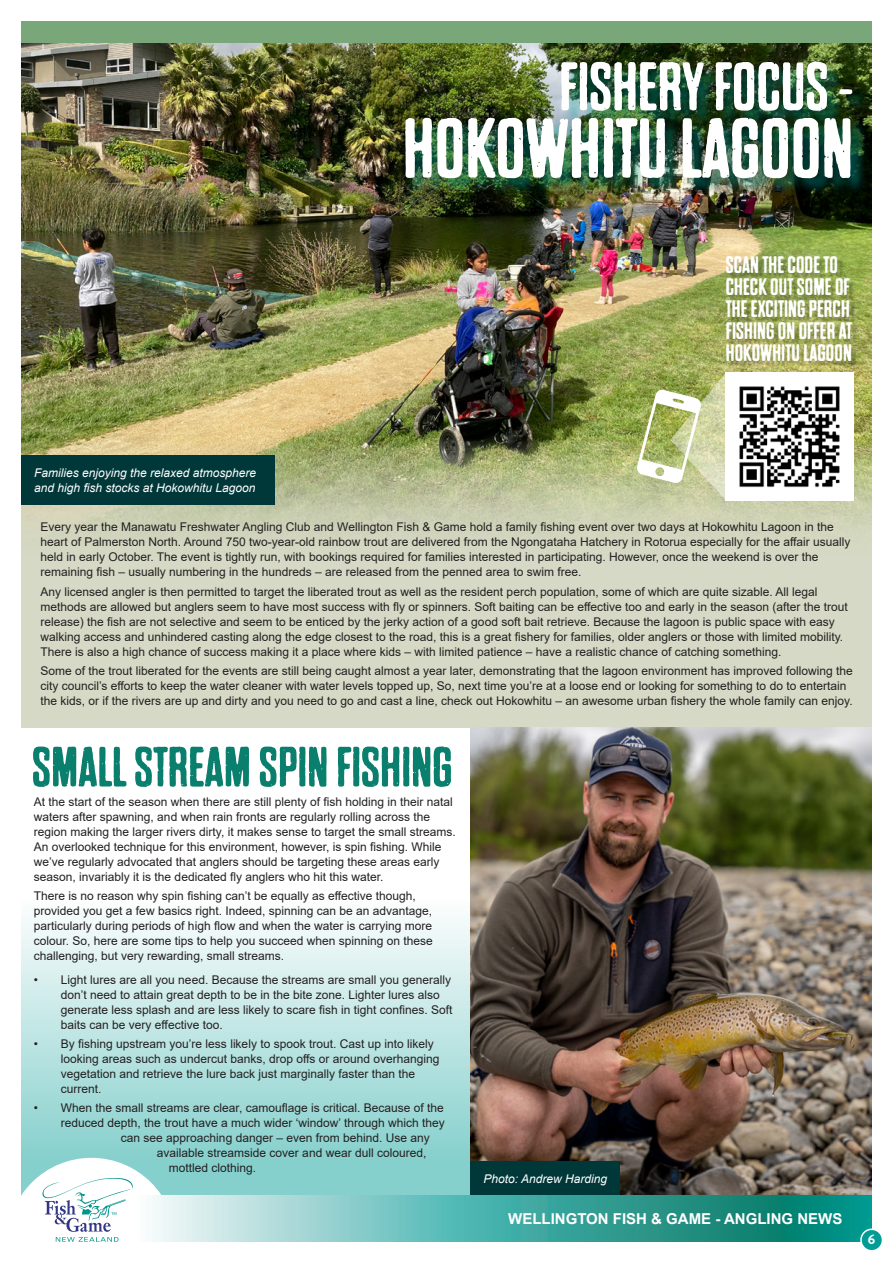
<style>
.page{position:relative;width:893px;height:1263px;background:#fff}
.page>*{position:absolute;margin:0;border:0;box-sizing:border-box;transform-origin:0 0}
.t1{font:85.5px "Dharma Gothic P";color:#fff}
.t2{font:69px "Dharma Gothic P";color:#fff}
.t3{font:57px "Dharma Gothic P";color:#0a7f6d}
.t4{font:24px/21.9px "Dharma Gothic P";color:#fff}
.t5{font:700 15px "Arial";color:#fff}
.t6{font:13.5px "Meta Bold LF";color:#fff}
.t7{font:12px/15px "Arial";color:#231f20}
.photo_quote{font:italic 12px/15px "Arial";color:#fff}
</style>
<div class="page">
<div style="left:21px;top:32px;width:851px;height:695px;background:#d6d9c5"></div>
<img style="left:21px;top:43px;width:851px;height:494px">
<div style="left:21px;top:898px;width:851px;height:303px;background:linear-gradient(to bottom,#fcfdfd,#77cac6)"></div>
<div style="left:21px;top:455px;width:253px;height:49px;background:#00383a"></div>
<div style="left:405px;top:63px;width:463px;height:132px;background:#009c95;opacity:.44"></div>
<div style="left:728px;top:259px;width:131px;height:108px;background:#231f20;opacity:.3"></div>
<img style="left:726px;top:373px;width:128px;height:127px">
<svg style="left:636px;top:373px;width:90px;height:127px;background:#bfc790"></svg>
<img style="left:471px;top:727px;width:401px;height:469px">
<div style="left:471px;top:1161px;width:149px;height:35px;background:#00383a"></div>
<div style="left:21px;top:21px;width:851px;height:22px;background:#7aa77a"></div>
<svg style="left:171px;top:1196px;width:701px;height:46px;background:#56b0a9"></svg>
<svg style="left:21px;top:1158px;width:150px;height:84px"></svg>
<div style="left:861px;top:1229px;width:21px;height:22px;background:#009c95;border-radius:50%"></div>
<div style="left:860px;top:1228px;width:23px;height:23px;border:2px solid #fff;border-radius:50%"></div>
<p class="t2" style="left:559px;top:51px;width:296px">FISHERY FOCUS -</p>
<p class="t1" style="left:403px;top:104px;width:452px">HOKOWHITU LAGOON</p>
<p class="t4" style="left:726px;top:254px;width:128px">SCAN THE CODE TO<br>CHECK OUT SOME OF<br>THE EXCITING PERCH<br>FISHING ON OFFER AT<br>HOKOWHITU LAGOON</p>
<p class="photo_quote" style="left:34px;top:465px;width:224px">Families enjoying the relaxed atmosphere and high fish stocks at Hokowhitu Lagoon</p>
<p class="t7" style="left:40px;top:520px;width:812px">Every year the Manawatu Freshwater Angling Club and Wellington Fish &amp; Game hold a family fishing event over two days at Hokowhitu Lagoon in the heart of Palmerston North. Around 750 two-year-old rainbow trout are delivered from the Ngongataha Hatchery in Rotorua especially for the affair usually held in early October. The event is tightly run, with bookings required for families interested in participating. However, once the weekend is over the remaining fish – usually numbering in the hundreds – are released from the penned area to swim free.</p>
<p class="t7" style="left:40px;top:584px;width:809px">Any licensed angler is then permitted to target the liberated trout as well as the resident perch population, some of which are quite sizable. All legal methods are allowed but anglers seem to have most success with fly or spinners. Soft baiting can be effective too and early in the season (after the trout release) the fish are not selective and seem to be enticed by the jerky action of a good soft bait retrieve. Because the lagoon is public space with easy walking access and unhindered casting along the edge closest to the road, this is a great fishery for families, older anglers or those with limited mobility.<br>There is also a high chance of success making it a place where kids – with limited patience – have a realistic chance of catching something.</p>
<p class="t7" style="left:40px;top:663px;width:814px">Some of the trout liberated for the events are still being caught almost a year later, demonstrating that the lagoon environment has improved following the city council’s efforts to keep the water cleaner with water levels topped up, So, next time you’re at a loose end or looking for something to do to entertain the kids, or if the rivers are up and dirty and you need to go and cast a line, check out Hokowhitu – an awesome urban fishery the whole family can enjoy.</p>
<p class="t3" style="left:32px;top:737px;width:422px">SMALL STREAM SPIN FISHING</p>
<p class="t7" style="left:34px;top:794px;width:423px">At the start of the season when there are still plenty of fish holding in their natal waters after spawning, and when rain fronts are regularly rolling across the region making the larger rivers dirty, it makes sense to target the small streams.<br>An overlooked technique for this environment, however, is spin fishing. While we’ve regularly advocated that anglers should be targeting these areas early season, invariably it is the dedicated fly anglers who hit this water.</p>
<p class="t7" style="left:34px;top:889px;width:400px">There is no reason why spin fishing can’t be equally as effective though, provided you get a few basics right. Indeed, spinning can be an advantage, particularly during periods of high flow and when the water is carrying more colour. So, here are some tips to help you succeed when spinning on these challenging, but very rewarding, small streams.</p>
<p class="t7" style="left:61px;top:972px;width:393px;text-indent:-27px">• Light lures are all you need. Because the streams are small you generally don’t need to attain great depth to be in the bite zone. Lighter lures also generate less splash and are less likely to scare fish in tight confines. Soft baits can be very effective too.</p>
<p class="t7" style="left:61px;top:1036px;width:380px;text-indent:-27px">• By fishing upstream you’re less likely to spook trout. Cast up into likely looking areas such as undercut banks, drop offs or around overhanging vegetation and retrieve the lure back just marginally faster than the current.</p>
<p class="t7" style="left:34px;top:1101px;width:411px">• When the small streams are clear, camouflage is critical. Because of the</p>
<p class="t7" style="left:61px;top:1116px;width:385px">reduced depth, the trout have a much wider ‘window’ through which they</p>
<p class="t7" style="left:121px;top:1131px;width:310px">can see approaching danger – even from behind. Use any</p>
<p class="t7" style="left:157px;top:1146px;width:271px">available streamside cover and wear dull coloured,</p>
<p class="t7" style="left:169px;top:1161px;width:89px">mottled clothing.</p>
<p class="photo_quote" style="left:483px;top:1171px;width:125px">Photo: Andrew Harding</p>
<p class="t5" style="left:508px;top:1208px;width:336px">WELLINGTON FISH &amp; GAME - ANGLING NEWS</p>
<p class="t6" style="left:868px;top:1231px;width:9px">6</p>
</div>
